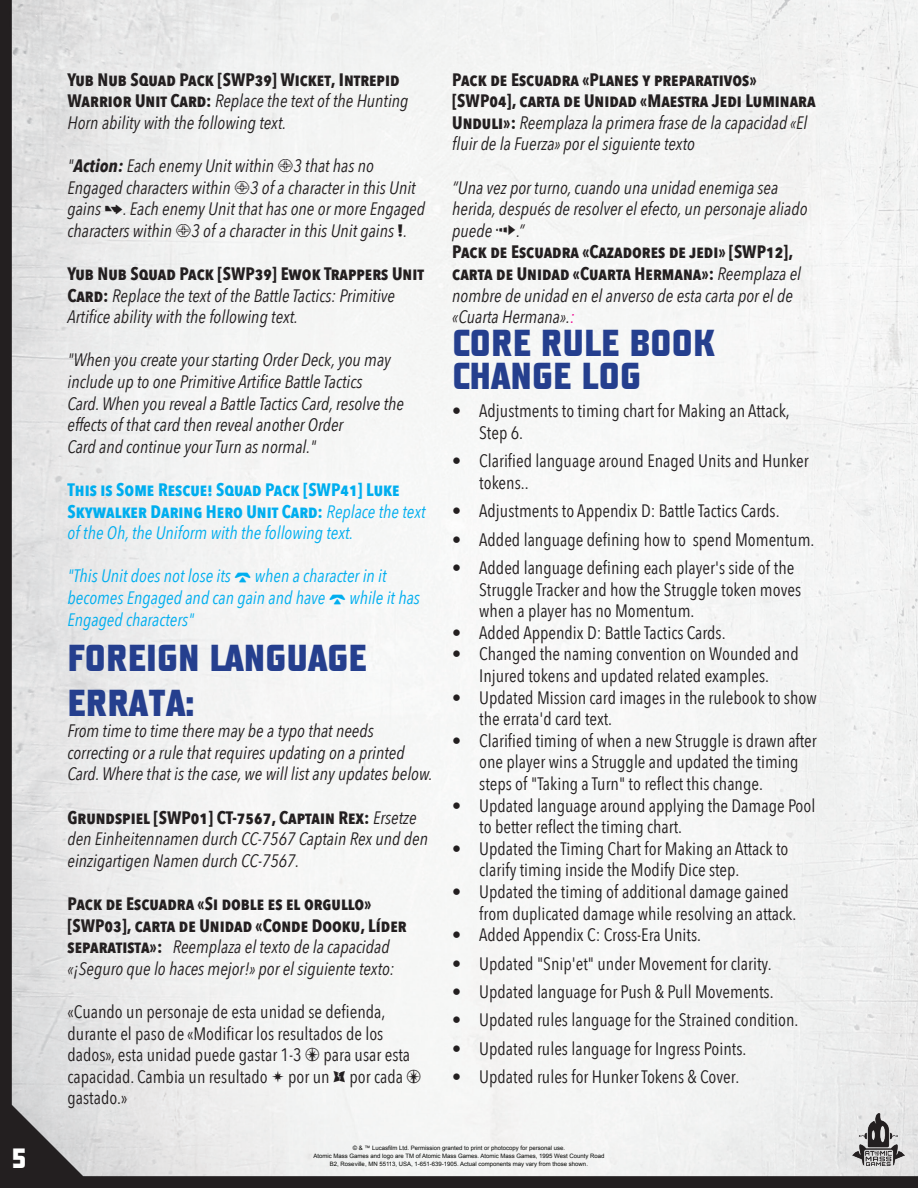
<style>
.page{position:relative;width:918px;height:1188px;background:#fff}
.page>*{position:absolute;margin:0;border:0;box-sizing:border-box;transform-origin:0 0}
.Main_Header_TOC{font:700 37.5px/33px "Teuton Fett";letter-spacing:.015em;color:#253f8e}
.t1{font:700 27.9px "Teuton Fett";color:#fff}
.Body_Copy{font:18px/21.6px "Avenir Next Condensed";color:#231f20}
.Body_Copy-2{font:italic 18px/21.6px "Avenir Next Condensed";color:#231f20}
.Body_Copy-3{font:700 18px/21.6px "Avenir Next Condensed";color:#231f20}
.Italics_Body_Copy{font:italic 18px/21.6px "Avenir Next Condensed";color:#231f20}
.Body_Copy-4{font:700 18px/21.6px "Avenir Next Condensed";color:#00aeef}
.Body_Copy-5{font:italic 18px/21.6px "Avenir Next Condensed";color:#00aeef}
.t2{font:6px/8.2px "Arial";color:#040503;text-align:center}
.s1{font-weight:700;font-style:normal}
.s2{font-weight:700}
.s3{font-family:"Shatterpoint Icons";font-style:normal}
.s4{font-weight:400;font-style:italic}
.s5{font-family:"Shatterpoint Icons"}
.s6{color:#ed028c}
</style>
<div class="page">
<img style="left:0;top:0;width:918px;height:1188px">
<img style="left:853px;top:1113px;width:51px;height:53px">
<p class="Body_Copy-2" style="left:68px;top:68px;width:343px"><span class="s1">Yub Nub Squad Pack [SWP39] Wicket, Intrepid<br>Warrior Unit Card:</span> Replace the text of the Hunting<br>Horn ability with the following text.</p>
<p class="Body_Copy-2" style="left:68px;top:155px;width:359px">"<span class="s2">Action:</span> Each enemy Unit within <span class="s3">G</span>3 that has no Engaged characters within <span class="s3">G</span>3 of a character in this Unit gains <span class="s3">1</span>. Each enemy Unit that has one or more Engaged characters within <span class="s3">G</span>3 of a character in this Unit gains <span class="s3">4</span>.</p>
<p class="Body_Copy-2" style="left:68px;top:263px;width:358px"><span class="s1">Yub Nub Squad Pack [SWP39] Ewok Trappers Unit<br>Card:</span> Replace the text of the Battle Tactics: Primitive<br>Artifice ability with the following text.</p>
<p class="Body_Copy-2" style="left:68px;top:349px;width:325px">"When you create your starting Order Deck, you may include up to one Primitive Artifice Battle Tactics</p>
<p class="Body_Copy-2" style="left:68px;top:392px;width:338px">Card. When you reveal a Battle Tactics Card, resolve the effects of that card then reveal another Order</p>
<p class="Body_Copy-2" style="left:68px;top:436px;width:250px">Card and continue your Turn as normal."</p>
<p class="Body_Copy-4" style="left:68px;top:479px;width:359px">This is Some Rescue! Squad Pack [SWP41] Luke<br>Skywalker Daring Hero Unit Card: <span class="s4">Replace the text of the Oh, the Uniform with the following text.</span></p>
<p class="Body_Copy-5" style="left:68px;top:565px;width:354px">"This Unit does not lose its <span class="s3">3</span> when a character in it becomes Engaged and can gain and have <span class="s3">3</span> while it has<br>Engaged characters"</p>
<p class="Main_Header_TOC" style="left:68px;top:637px;width:301px;line-height:45px">FOREIGN LANGUAGE<br>ERRATA:</p>
<p class="Italics_Body_Copy" style="left:68px;top:720px;width:367px">From time to time there may be a typo that needs correcting or a rule that requires updating on a printed<br>Card. Where that is the case, we will list any updates below.</p>
<p class="Body_Copy-2" style="left:68px;top:806px;width:362px"><span class="s1">Grundspiel [SWP01] CT-7567, Captain Rex:</span> Ersetze den Einheitennamen durch CC-7567 Captain Rex und den einzigartigen Namen durch CC-7567.</p>
<p class="Body_Copy-3" style="left:68px;top:893px;width:341px">Pack de Escuadra «Si doble es el orgullo» [SWP03], carta de Unidad «Conde Dooku, LÍder separatista»: <span class="s4">Reemplaza el texto de la capacidad «¡Seguro que lo haces mejor!» por el siguiente texto:</span></p>
<p class="Body_Copy" style="left:68px;top:1000px;width:356px">«Cuando un personaje de esta unidad se defienda, durante el paso de «Modificar los resultados de los dados», esta unidad puede gastar 1-3 <span class="s5">V</span> para usar esta capacidad. Cambia un resultado <span class="s5">A</span> por un <span class="s5">D</span> por cada <span class="s5">V </span>gastado.»</p>
<p class="Body_Copy-3" style="left:452px;top:68px;width:365px">Pack de Escuadra «Planes y preparativos» [SWP04], carta de Unidad «Maestra Jedi Luminara Unduli»: <span class="s4">Reemplaza la primera frase de la capacidad «El fluir de la Fuerza» por el siguiente texto</span></p>
<p class="Body_Copy-2" style="left:452px;top:176px;width:357px">“Una vez por turno, cuando una unidad enemiga sea herida, después de resolver el efecto, un personaje aliado puede <span class="s3">H</span>.”</p>
<p class="Body_Copy-2" style="left:452px;top:241px;width:350px"><span class="s1">Pack de Escuadra «Cazadores de jedi» [SWP12], carta de Unidad «Cuarta Hermana»:</span> Reemplaza el nombre de unidad en el anverso de esta carta por el de «Cuarta Hermana».<span class="s6">:</span></p>
<p class="Main_Header_TOC" style="left:453px;top:328px;width:264px">CORE RULE BOOK<br>CHANGE LOG</p>
<p class="Body_Copy" style="left:479px;top:400px;width:312px;text-indent:-27px">• Adjustments to timing chart for Making an Attack,<br>Step 6.</p>
<p class="Body_Copy" style="left:479px;top:449px;width:331px;text-indent:-27px">• Clarified language around Enaged Units and Hunker tokens..</p>
<p class="Body_Copy" style="left:452px;top:499px;width:329px">• Adjustments to Appendix D: Battle Tactics Cards.</p>
<p class="Body_Copy" style="left:452px;top:528px;width:364px">• Added language defining how to spend Momentum.</p>
<p class="Body_Copy" style="left:479px;top:556px;width:323px;text-indent:-27px">• Added language defining each player's side of the<br>Struggle Tracker and how the Struggle token moves when a player has no Momentum.</p>
<p class="Body_Copy" style="left:452px;top:621px;width:275px">• Added Appendix D: Battle Tactics Cards.</p>
<p class="Body_Copy" style="left:452px;top:643px;width:348px;text-align:center">• Changed the naming convention on Wounded and<br>Injured tokens and updated related examples.</p>
<p class="Body_Copy" style="left:479px;top:686px;width:339px;text-indent:-27px">• Updated Mission card images in the rulebook to show the errata'd card text.</p>
<p class="Body_Copy" style="left:479px;top:729px;width:339px;text-indent:-27px">• Clarified timing of when a new Struggle is drawn after one player wins a Struggle and updated the timing steps of "Taking a Turn" to reflect this change.</p>
<p class="Body_Copy" style="left:479px;top:794px;width:338px;text-indent:-27px">• Updated language around applying the Damage Pool to better reflect the timing chart.</p>
<p class="Body_Copy" style="left:479px;top:837px;width:311px;text-indent:-27px">• Updated the Timing Chart for Making an Attack to clarify timing inside the Modify Dice step.</p>
<p class="Body_Copy" style="left:479px;top:880px;width:319px;text-indent:-27px">• Updated the timing of additional damage gained from duplicated damage while resolving an attack.</p>
<p class="Body_Copy" style="left:452px;top:923px;width:250px">• Added Appendix C: Cross-Era Units.</p>
<p class="Body_Copy" style="left:452px;top:952px;width:321px">• Updated "Snip'et" under Movement for clarity.</p>
<p class="Body_Copy" style="left:452px;top:980px;width:323px">• Updated language for Push &amp; Pull Movements.</p>
<p class="Body_Copy" style="left:452px;top:1008px;width:348px">• Updated rules language for the Strained condition.</p>
<p class="Body_Copy" style="left:452px;top:1037px;width:296px">• Updated rules language for Ingress Points.</p>
<p class="Body_Copy" style="left:452px;top:1065px;width:289px">• Updated rules for Hunker Tokens &amp; Cover.</p>
<h2 class="t1" style="left:12px;top:1144px;width:16px">5</h2>
<p class="t2" style="left:314px;top:1144px;width:292px">© &amp; ™ Lucasfilm Ltd. Permission granted to print or photocopy for personal use.<br>Atomic Mass Games and logo are TM of Atomic Mass Games. Atomic Mass Games, 1995 West County Road<br>B2, Roseville, MN 55113, USA, 1-651-639-1905. Actual components may vary from those shown.</p>
</div>
